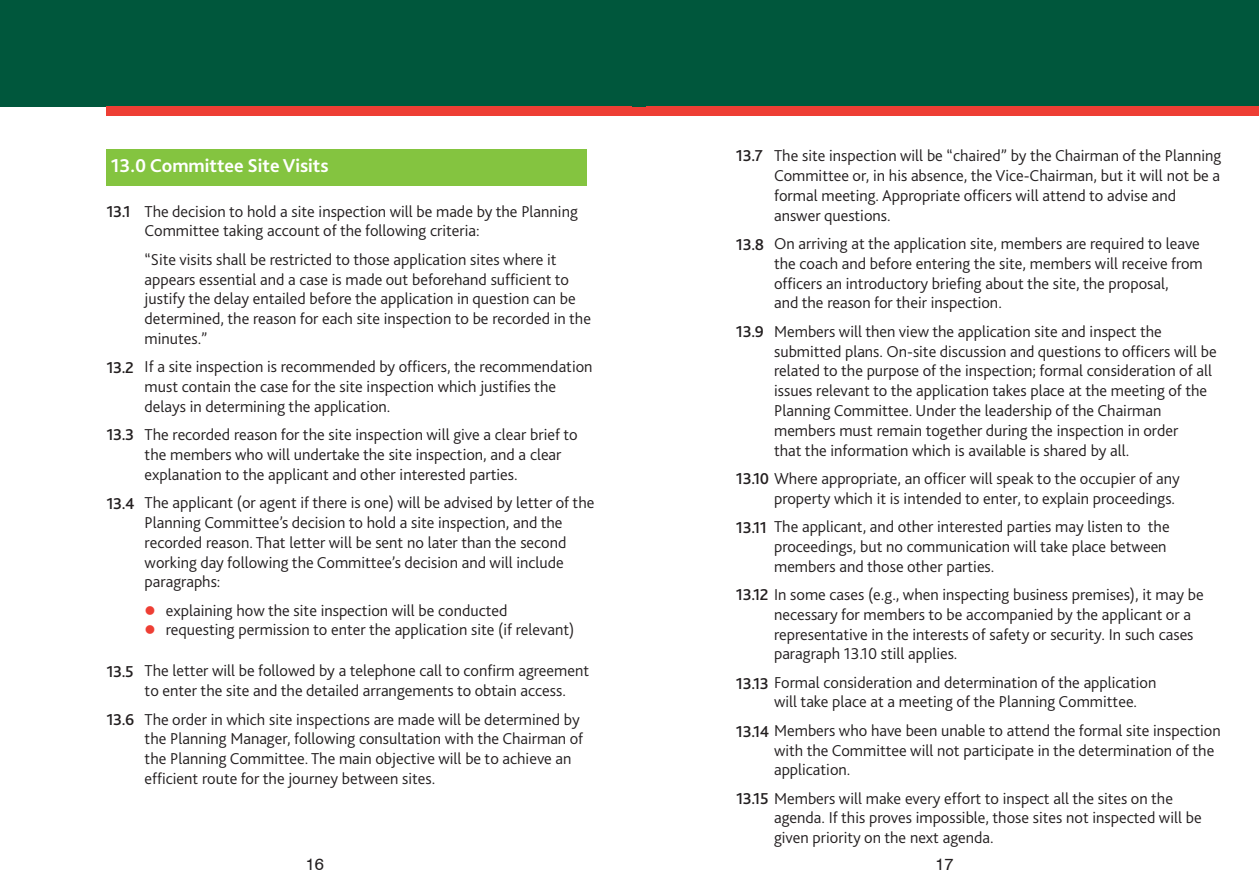
<style>
.page{position:relative;width:1259px;height:893px;background:#fff}
.page>*{position:absolute;margin:0;border:0;box-sizing:border-box;transform-origin:0 0}
.t1{font:700 19.5px "Bliss";color:#fff}
.t2{font:300 16.5px/19.8px "Bliss";color:#231f20}
.t3{font:500 16.5px "Bliss";letter-spacing:-.02em;color:#231f20}
.t4{font:16.5px "Swiss 721 BT";color:#231f20}
.s1{color:#ee3e34}
.s2{font-weight:500}
</style>
<div class="page">
<div style="left:617px;top:0;width:642px;height:106px;background:#00573c"></div>
<div style="left:617px;top:106px;width:642px;height:9px;background:#ee3e34"></div>
<div style="left:0;top:0;width:646px;height:106px;background:#00573c"></div>
<div style="left:106px;top:106px;width:525px;height:9px;background:#ee3e34"></div>
<div style="left:106px;top:149px;width:481px;height:36px;background:#84c440"></div>
<p class="t1" style="left:111px;top:158px;width:219px">13.0 Committee Site Visits</p>
<p class="t2" style="left:145px;top:203px;width:435px">The decision to hold a site inspection will be made by the Planning<br>Committee taking account of the following criteria:</p>
<p class="t2" style="left:145px;top:251px;width:448px">“Site visits shall be restricted to those application sites where it appears essential and a case is made out beforehand sufficient to justify the delay entailed before the application in question can be determined, the reason for each site inspection to be recorded in the minutes.”</p>
<p class="t2" style="left:145px;top:358px;width:449px">If a site inspection is recommended by officers, the recommendation must contain the case for the site inspection which justifies the delays in determining the application.</p>
<p class="t2" style="left:145px;top:426px;width:434px">The recorded reason for the site inspection will give a clear brief to the members who will undertake the site inspection, and a clear explanation to the applicant and other interested parties.</p>
<p class="t2" style="left:145px;top:494px;width:451px">The applicant (or agent if there is one) will be advised by letter of the Planning Committee’s decision to hold a site inspection, and the recorded reason. That letter will be sent no later than the second working day following the Committee’s decision and will include paragraphs:</p>
<p class="t2" style="left:145px;top:602px;width:364px"><span class="s1">●</span> explaining how the site inspection will be conducted</p>
<p class="t2" style="left:145px;top:622px;width:431px"><span class="s1">●</span> requesting permission to enter the application site (if relevant)</p>
<p class="t2" style="left:145px;top:663px;width:446px">The letter will be followed by a telephone call to confirm agreement to enter the site and the detailed arrangements to obtain access.</p>
<p class="t2" style="left:145px;top:711px;width:440px">The order in which site inspections are made will be determined by the Planning Manager, following consultation with the Chairman of the Planning Committee. The main objective will be to achieve an efficient route for the journey between sites.</p>
<p class="t3" style="left:106px;top:202px;width:26px">13.1</p>
<p class="t3" style="left:106px;top:357px;width:29px">13.2</p>
<p class="t3" style="left:106px;top:425px;width:30px">13.3</p>
<p class="t3" style="left:106px;top:494px;width:30px">13.4</p>
<p class="t3" style="left:106px;top:662px;width:29px">13.5</p>
<p class="t3" style="left:106px;top:709px;width:30px">13.6</p>
<p class="t2" style="left:774px;top:148px;width:449px">The site inspection will be “chaired” by the Chairman of the Planning Committee or, in his absence, the Vice-Chairman, but it will not be a formal meeting. Appropriate officers will attend to advise and answer questions.</p>
<p class="t2" style="left:774px;top:235px;width:430px">On arriving at the application site, members are required to leave the coach and before entering the site, members will receive from officers an introductory briefing about the site, the proposal,<br>and the reason for their inspection.</p>
<p class="t2" style="left:774px;top:323px;width:444px">Members will then view the application site and inspect the submitted plans. On-site discussion and questions to officers will be related to the purpose of the inspection; formal consideration of all issues relevant to the application takes place at the meeting of the Planning Committee. Under the leadership of the Chairman members must remain together during the inspection in order<br>that the information which is available is shared by all.</p>
<p class="t2" style="left:736px;top:470px;width:445px;text-align:right"><span class="s2">13.10</span> Where appropriate, an officer will speak to the occupier of any property which it is intended to enter, to explain proceedings.</p>
<p class="t2" style="left:774px;top:518px;width:397px;text-indent:-38px"><span class="s2">13.11</span> The applicant, and other interested parties may listen to the proceedings, but no communication will take place between members and those other parties.</p>
<p class="t2" style="left:774px;top:586px;width:431px;text-indent:-38px"><span class="s2">13.12</span> In some cases (e.g., when inspecting business premises), it may be necessary for members to be accompanied by the applicant or a representative in the interests of safety or security. In such cases paragraph 13.10 still applies.</p>
<p class="t2" style="left:774px;top:674px;width:384px;text-indent:-38px"><span class="s2">13.13</span> Formal consideration and determination of the application will take place at a meeting of the Planning Committee.</p>
<p class="t2" style="left:774px;top:722px;width:448px;text-indent:-38px"><span class="s2">13.14</span> Members who have been unable to attend the formal site inspection with the Committee will not participate in the determination of the application.</p>
<p class="t2" style="left:774px;top:790px;width:429px;text-indent:-38px"><span class="s2">13.15</span> Members will make every effort to inspect all the sites on the agenda. If this proves impossible, those sites not inspected will be given priority on the next agenda.</p>
<p class="t3" style="left:736px;top:146px;width:29px">13.7</p>
<p class="t3" style="left:736px;top:234px;width:30px">13.8</p>
<p class="t3" style="left:736px;top:322px;width:30px">13.9</p>
<p class="t4" style="left:306px;top:854px;width:20px">16</p>
<p class="t4" style="left:935px;top:854px;width:20px">17</p>
</div>
